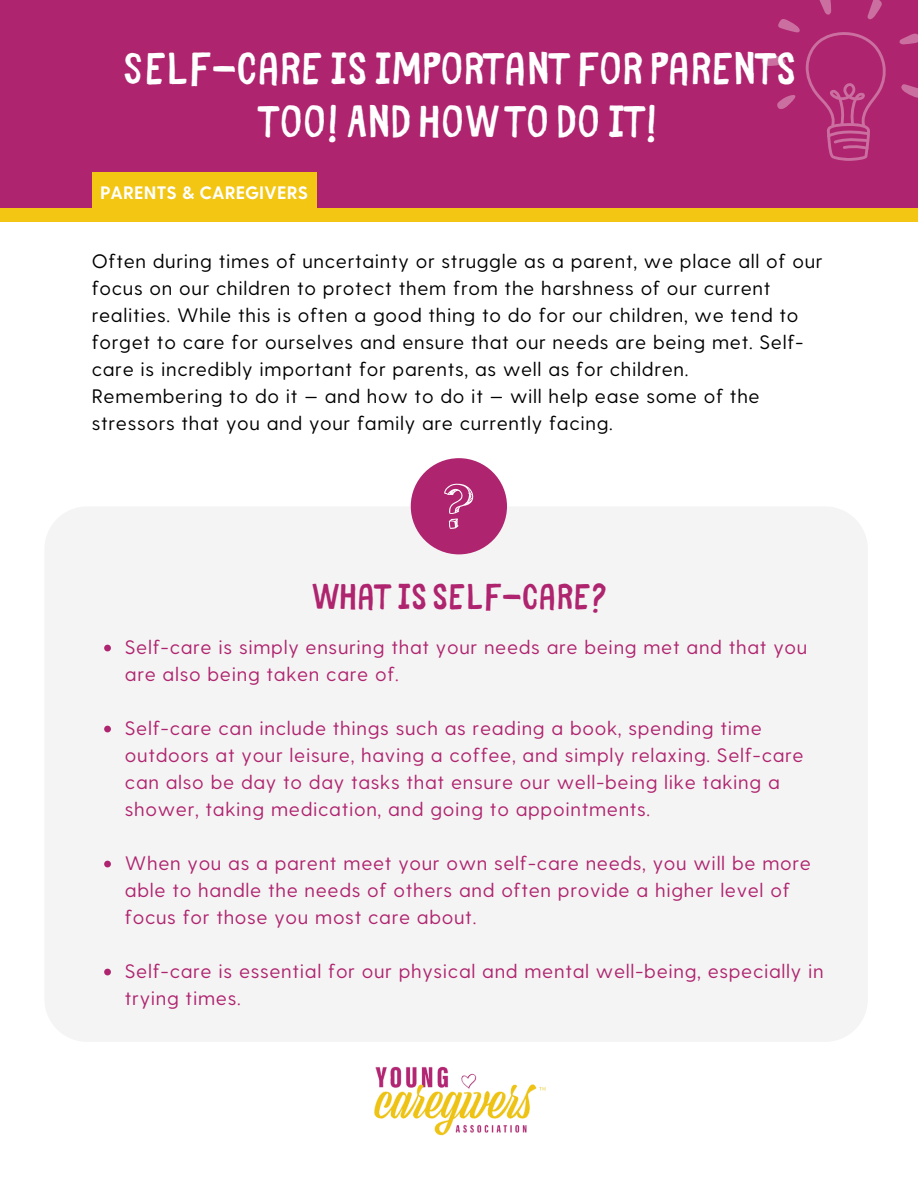
<style>
.page{position:relative;width:918px;height:1188px;background:#fff}
.page>*{position:absolute;margin:0;border:0;box-sizing:border-box;transform-origin:0 0}
.t1{font:45px/52.8px "Bike Park";color:#fff;text-align:center}
.t2{font:36px "Bike Park";color:#af246f}
.t3{font:19.5px/27px "Greycliff CF";letter-spacing:.035em;color:#af246f}
.t4{font:19.5px/27px "Greycliff CF";letter-spacing:.035em;color:#000}
.t5{font:700 18px "Greycliff CF";color:#fff}
</style>
<div class="page">
<img style="left:374px;top:1066px;width:172px;height:70px">
<div style="left:45px;top:506px;width:822px;height:535px;background:#f4f4f4"></div>
<div style="left:0;top:0;width:918px;height:209px;background:#af246f"></div>
<svg style="left:104px;top:645px;width:7px;height:6px"></svg>
<svg style="left:104px;top:726px;width:7px;height:6px"></svg>
<svg style="left:104px;top:861px;width:7px;height:6px"></svg>
<svg style="left:104px;top:969px;width:7px;height:6px"></svg>
<div style="left:411px;top:458px;width:96px;height:96px;background:#af246f;border-radius:50%"></div>
<svg style="left:444px;top:484px;width:30px;height:45px"></svg>
<div style="left:0;top:209px;width:918px;height:13px;background:#f3c614"></div>
<div style="left:92px;top:172px;width:225px;height:44px;background:#f3c614"></div>
<svg style="left:901px;top:84px;width:17px;height:14px"></svg>
<svg style="left:899px;top:33px;width:19px;height:11px"></svg>
<svg style="left:761px;top:0;width:125px;height:161px"></svg>
<h1 class="t1" style="left:122px;top:38px;width:675px">SELF-CARE IS IMPORTANT FOR PARENTS<br>TOO! AND HOWTO DO IT!</h1>
<p class="t5" style="left:100px;top:181px;width:209px">PARENTS &amp; CAREGIVERS</p>
<p class="t4" style="left:92px;top:246px;width:732px">Often during times of uncertainty or struggle as a parent, we place all of our focus on our children to protect them from the harshness of our current realities. While this is often a good thing to do for our children, we tend to forget to care for ourselves and ensure that our needs are being met. Self&shy;care is incredibly important for parents, as well as for children.<br>Remembering to do it — and how to do it — will help ease some of the stressors that you and your family are currently facing.</p>
<h2 class="t2" style="left:311px;top:566px;width:297px">WHAT IS SELF-CARE?</h2>
<p class="t3" style="left:125px;top:632px;width:684px">Self-care is simply ensuring that your needs are being met and that you are also being taken care of.</p>
<p class="t3" style="left:125px;top:713px;width:680px">Self-care can include things such as reading a book, spending time outdoors at your leisure, having a coffee, and simply relaxing. Self-care can also be day to day tasks that ensure our well-being like taking a shower, taking medication, and going to appointments.</p>
<p class="t3" style="left:125px;top:848px;width:688px">When you as a parent meet your own self-care needs, you will be more able to handle the needs of others and often provide a higher level of focus for those you most care about.</p>
<p class="t3" style="left:125px;top:956px;width:700px">Self-care is essential for our physical and mental well-being, especially in trying times.</p>
</div>
